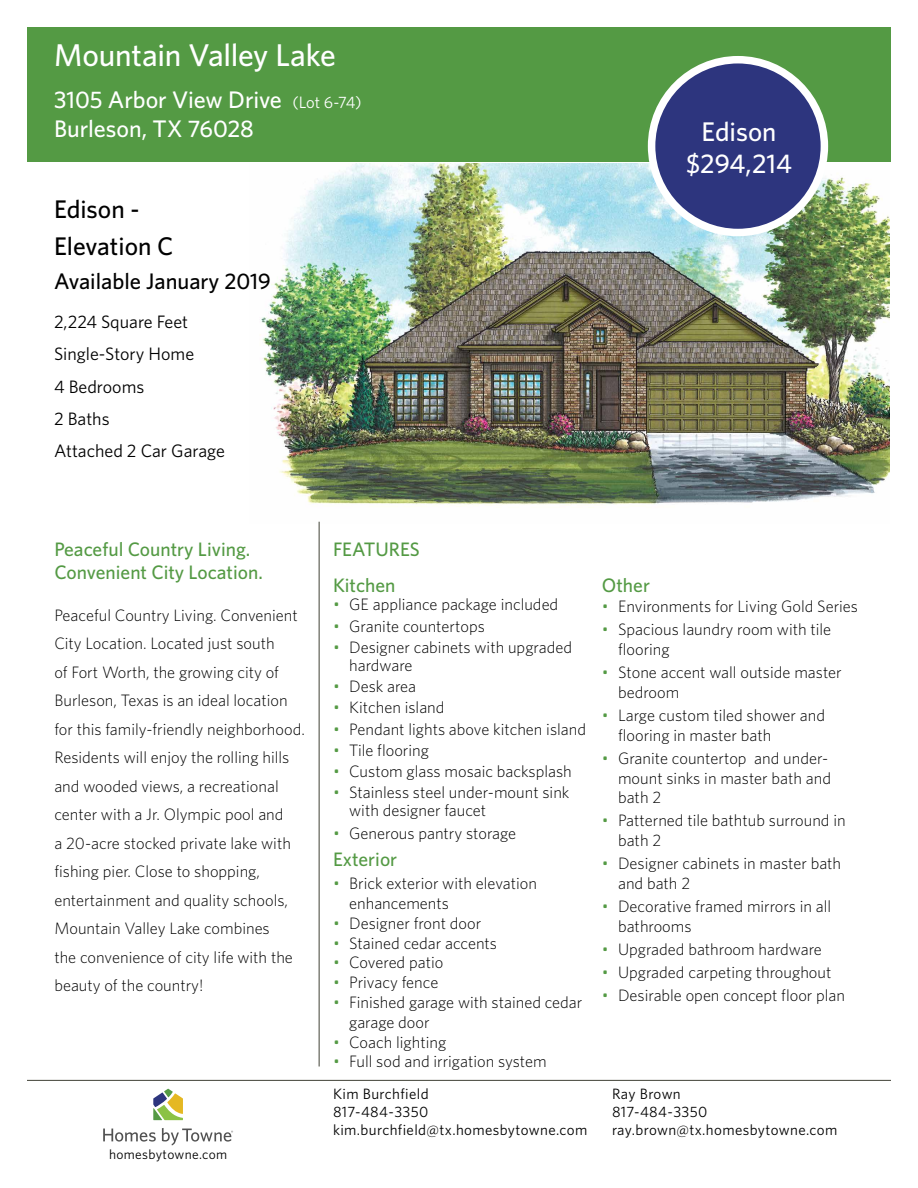
<style>
.page{position:relative;width:918px;height:1188px;background:#fff}
.page>*{position:absolute;margin:0;border:0;box-sizing:border-box;transform-origin:0 0}
.t1{font:500 31.5px "Whitney";letter-spacing:-.005em;color:#fff}
.t2{font:500 27px/32.4px "Whitney";color:#fff;text-align:center}
.t3{font:500 25.5px/37.3px "Whitney";color:#000}
.t4{font:500 24px/28.8px "Whitney";letter-spacing:-.005em;color:#fff}
.t5{font:500 22.5px "Whitney";color:#000}
.t6{font:500 19.5px/36.9px "Whitney";color:#549a44}
.t7{font:18px/32.2px "Whitney";color:#000}
.t8{font:300 16.5px/28.5px "Whitney";color:#000}
.t9{font:15px/18px "Whitney";letter-spacing:.025em;color:#000}
.t10{font:13.5px "Whitney";letter-spacing:.025em;color:#000}
.s1{font-weight:400;font-size:16.5px}
.s2{color:#549a44}
</style>
<div class="page">
<div style="left:27px;top:27px;width:864px;height:135px;background:#549a44"></div>
<hr style="left:27px;top:1080px;width:864px;height:1px;background:#404236">
<svg style="left:153px;top:1089px;width:30px;height:31px"></svg>
<svg style="left:103px;top:1129px;width:53px;height:13px"></svg>
<svg style="left:162px;top:1128px;width:71px;height:17px"></svg>
<img style="left:261px;top:164px;width:629px;height:359px">
<div style="left:652px;top:60px;width:172px;height:173px;background:#2d357e;border-radius:50%"></div>
<div style="left:648px;top:56px;width:180px;height:180px;border:8px solid #fff;border-radius:50%"></div>
<hr style="left:319px;top:522px;width:1px;height:545px;background:#404236">
<h1 class="t1" style="left:54px;top:34px;width:283px">Mountain Valley Lake</h1>
<h3 class="t4" style="left:54px;top:85px;width:309px">3105 Arbor View Drive <span class="s1">(Lot 6-74)<br></span>Burleson, TX 76028</h3>
<h3 class="t3" style="left:54px;top:190px;width:121px">Edison -<br>Elevation C</h3>
<h3 class="t5" style="left:54px;top:266px;width:218px">Available January 2019</h3>
<p class="t7" style="left:54px;top:305px;width:172px">2,224 Square Feet<br>Single-Story Home<br>4 Bedrooms<br>2 Baths<br>Attached 2 Car Garage</p>
<h2 class="t2" style="left:686px;top:115px;width:108px">Edison $294,214</h2>
<p class="t6" style="left:54px;top:537px;width:210px;line-height:23.4px">Peaceful Country Living.<br>Convenient City Location.</p>
<p class="t8" style="left:54px;top:600px;width:252px">Peaceful Country Living. Convenient City Location. Located just south<br>of Fort Worth, the growing city of Burleson, Texas is an ideal location for this family-friendly neighborhood.<br>Residents will enjoy the rolling hills and wooded views, a recreational center with a Jr. Olympic pool and<br>a 20-acre stocked private lake with fishing pier. Close to shopping, entertainment and quality schools, Mountain Valley Lake combines<br>the convenience of city life with the beauty of the country!</p>
<p class="t6" style="left:333px;top:530px;width:88px">FEATURES<br>Kitchen</p>
<p class="t8" style="left:333px;top:590px;width:227px"><span class="s2">•</span> GE appliance package included</p>
<p class="t8" style="left:333px;top:611px;width:153px"><span class="s2">•</span> Granite countertops</p>
<p class="t8" style="left:349px;top:638px;width:224px;line-height:18px;text-indent:-16px"><span class="s2">•</span> Designer cabinets with upgraded hardware</p>
<p class="t8" style="left:333px;top:672px;width:85px"><span class="s2">•</span> Desk area</p>
<p class="t8" style="left:333px;top:693px;width:113px"><span class="s2">•</span> Kitchen island</p>
<p class="t8" style="left:333px;top:714px;width:255px"><span class="s2">•</span> Pendant lights above kitchen island</p>
<p class="t8" style="left:333px;top:735px;width:97px"><span class="s2">•</span> Tile flooring</p>
<p class="t8" style="left:333px;top:757px;width:240px"><span class="s2">•</span> Custom glass mosaic backsplash</p>
<p class="t8" style="left:349px;top:783px;width:222px;line-height:18px;text-indent:-16px"><span class="s2">•</span> Stainless steel under-mount sink with designer faucet</p>
<p class="t8" style="left:333px;top:819px;width:185px"><span class="s2">•</span> Generous pantry storage</p>
<p class="t6" style="left:333px;top:841px;width:66px">Exterior</p>
<p class="t8" style="left:349px;top:873px;width:189px;line-height:19.8px;text-indent:-16px"><span class="s2">•</span> Brick exterior with elevation enhancements</p>
<p class="t8" style="left:333px;top:908px;width:150px"><span class="s2">•</span> Designer front door</p>
<p class="t8" style="left:333px;top:928px;width:166px"><span class="s2">•</span> Stained cedar accents</p>
<p class="t8" style="left:333px;top:948px;width:112px"><span class="s2">•</span> Covered patio</p>
<p class="t8" style="left:333px;top:968px;width:107px"><span class="s2">•</span> Privacy fence</p>
<p class="t8" style="left:349px;top:992px;width:235px;line-height:19.8px;text-indent:-16px"><span class="s2">•</span> Finished garage with stained cedar garage door</p>
<p class="t8" style="left:333px;top:1027px;width:115px"><span class="s2">•</span> Coach lighting</p>
<p class="t8" style="left:333px;top:1047px;width:215px"><span class="s2">•</span> Full sod and irrigation system</p>
<p class="t6" style="left:602px;top:567px;width:50px">Other</p>
<p class="t8" style="left:602px;top:592px;width:258px"><span class="s2">•</span> Environments for Living Gold Series</p>
<p class="t8" style="left:618px;top:619px;width:215px;line-height:19.8px;text-indent:-16px"><span class="s2">•</span> Spacious laundry room with tile flooring</p>
<p class="t8" style="left:618px;top:662px;width:225px;line-height:19.8px;text-indent:-16px"><span class="s2">•</span> Stone accent wall outside master bedroom</p>
<p class="t8" style="left:618px;top:705px;width:209px;line-height:19.8px;text-indent:-16px"><span class="s2">•</span> Large custom tiled shower and flooring in master bath</p>
<p class="t8" style="left:618px;top:748px;width:214px;line-height:19.8px;text-indent:-16px"><span class="s2">•</span> Granite countertop and under&shy;mount sinks in master bath and bath 2</p>
<p class="t8" style="left:618px;top:810px;width:229px;line-height:19.8px;text-indent:-16px"><span class="s2">•</span> Patterned tile bathtub surround in bath 2</p>
<p class="t8" style="left:618px;top:853px;width:225px;line-height:19.8px;text-indent:-16px"><span class="s2">•</span> Designer cabinets in master bath and bath 2</p>
<p class="t8" style="left:618px;top:896px;width:215px;line-height:19.8px;text-indent:-16px"><span class="s2">•</span> Decorative framed mirrors in all bathrooms</p>
<p class="t8" style="left:602px;top:934px;width:222px"><span class="s2">•</span> Upgraded bathroom hardware</p>
<p class="t8" style="left:602px;top:958px;width:231px"><span class="s2">•</span> Upgraded carpeting throughout</p>
<p class="t8" style="left:602px;top:981px;width:245px"><span class="s2">•</span> Desirable open concept floor plan</p>
<p class="t10" style="left:109px;top:1145px;width:120px">homesbytowne.com</p>
<p class="t9" style="left:333px;top:1085px;width:256px">Kim Burchfield<br>817-484-3350 kim.burchfield@tx.homesbytowne.com</p>
<p class="t9" style="left:612px;top:1085px;width:227px">Ray Brown<br>817-484-3350 ray.brown@tx.homesbytowne.com</p>
</div>
